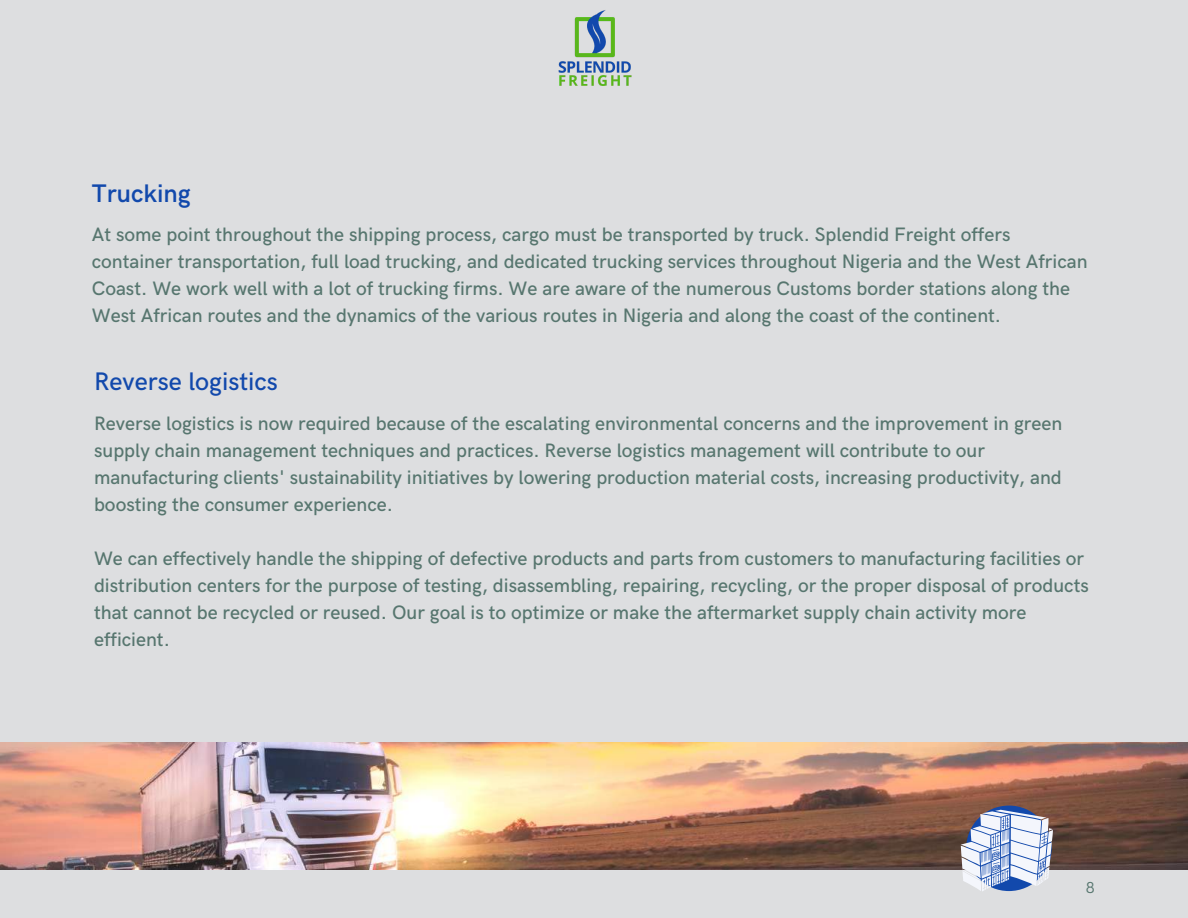
<style>
.page{position:relative;width:1188px;height:918px;background:#dddee0}
.page>*{position:absolute;margin:0;border:0;box-sizing:border-box;transform-origin:0 0}
.t1{font:500 25.5px "HK Grotesk";color:#1249ac}
.t2{font:600 25.5px "HK Grotesk";color:#1249ac}
.t3{font:500 19.5px/27px "HK Grotesk";color:#57766f}
.t4{font:15.9px "HK Grotesk";color:#57766f}
</style>
<div class="page">
<img style="left:0;top:742px;width:1188px;height:127px">
<svg style="left:961px;top:810px;width:92px;height:82px"></svg>
<img style="left:558px;top:10px;width:74px;height:76px">
<h1 class="t2" style="left:92px;top:179px;width:100px">Trucking</h1>
<p class="t3" style="left:92px;top:222px;width:997px">At some point throughout the shipping process, cargo must be transported by truck. Splendid Freight offers container transportation, full load trucking, and dedicated trucking services throughout Nigeria and the West African Coast. We work well with a lot of trucking firms. We are aware of the numerous Customs border stations along the West African routes and the dynamics of the various routes in Nigeria and along the coast of the continent.</p>
<h1 class="t1" style="left:94px;top:367px;width:185px">Reverse logistics</h1>
<p class="t3" style="left:94px;top:410px;width:970px">Reverse logistics is now required because of the escalating environmental concerns and the improvement in green supply chain management techniques and practices. Reverse logistics management will contribute to our manufacturing clients' sustainability initiatives by lowering production material costs, increasing productivity, and boosting the consumer experience.</p>
<p class="t3" style="left:94px;top:545px;width:996px">We can effectively handle the shipping of defective products and parts from customers to manufacturing facilities or distribution centers for the purpose of testing, disassembling, repairing, recycling, or the proper disposal of products that cannot be recycled or reused. Our goal is to optimize or make the aftermarket supply chain activity more efficient.</p>
<p class="t4" style="left:1086px;top:879px;width:10px">8</p>
</div>
